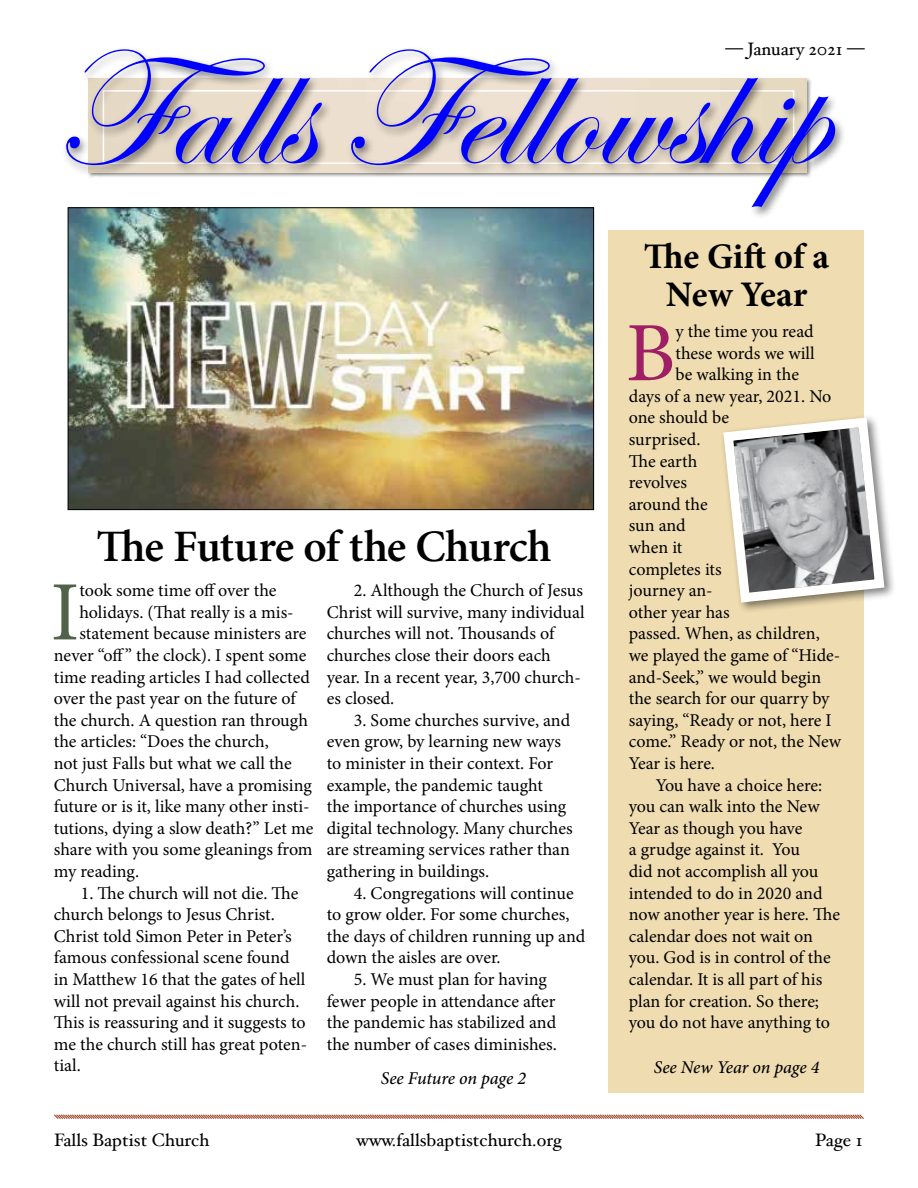
<style>
.page{position:relative;width:918px;height:1188px;background:#fff}
.page>*{position:absolute;margin:0;border:0;box-sizing:border-box;transform-origin:0 0}
.t1{font:168px "Edwardian Script ITC";color:#00f}
.t2{font:84.45px "Minion Pro";color:#9e1f63}
.t3{font:84.45px "Minion Pro";color:#50624a}
.t4{font:600 45px "Minion Pro";letter-spacing:-.025em;color:#000}
.t5{font:700 36px/37.5px "Minion Pro";letter-spacing:-.005em;color:#000;text-align:center}
.t6{font:18px/21.6px "Minion Pro";letter-spacing:-.005em;color:#000}
.t7{font:18px "Hoefler Text";color:#000}
.t8{font:italic 500 18px "Minion Pro";letter-spacing:-.01em;color:#000}
</style>
<div class="page">
<div style="left:61px;top:46px;width:785px;height:173px;background:#000;opacity:.5"></div>
<div style="left:608px;top:230px;width:256px;height:862px;background:#efdcb1"></div>
<svg style="left:54px;top:1114px;width:810px;height:5px"></svg>
<div style="left:720px;top:414px;width:176px;height:200px;background:#000;opacity:.5"></div>
<svg style="left:720px;top:414px;width:169px;height:194px"></svg>
<img style="left:70px;top:209px;width:522px;height:299px">
<div style="left:68px;top:207px;width:526px;height:303px;border:1px solid #000"></div>
<p class="t7" style="left:725px;top:38px;width:141px">— January 2021 —</p>
<h1 class="t1" style="left:56px;top:19px;width:770px">Falls Fellowship</h1>
<h3 class="t4" style="left:96px;top:516px;width:457px">The Future of the Church</h3>
<h2 class="t3" style="left:51px;top:556px;width:30px">I</h2>
<p class="t6" style="left:79px;top:580px;width:199px">took some time off over the</p>
<p class="t6" style="left:79px;top:601px;width:216px">holidays. (That really is a mis-</p>
<p class="t6" style="left:79px;top:623px;width:229px">statement because ministers are</p>
<p class="t6" style="left:54px;top:645px;width:254px">never “off” the clock). I spent some</p>
<p class="t6" style="left:54px;top:666px;width:258px">time reading articles I had collected</p>
<p class="t6" style="left:54px;top:688px;width:244px">over the past year on the future of</p>
<p class="t6" style="left:54px;top:709px;width:256px">the church. A question ran through</p>
<p class="t6" style="left:54px;top:731px;width:217px">the articles: “Does the church,</p>
<p class="t6" style="left:54px;top:753px;width:240px">not just Falls but what we call the</p>
<p class="t6" style="left:54px;top:774px;width:260px">Church Universal, have a promising</p>
<p class="t6" style="left:54px;top:796px;width:257px">future or is it, like many other insti-</p>
<p class="t6" style="left:54px;top:817px;width:261px">tutions, dying a slow death?” Let me</p>
<p class="t6" style="left:54px;top:839px;width:260px">share with you some gleanings from</p>
<p class="t6" style="left:54px;top:861px;width:87px">my reading.</p>
<p class="t6" style="left:54px;top:882px;width:255px;text-indent:27px">1. The church will not die. The church belongs to Jesus Christ.<br>Christ told Simon Peter in Peter’s famous confessional scene found in Matthew 16 that the gates of hell will not prevail against his church.<br>This is reassuring and it suggests to me the church still has great poten&shy;tial.</p>
<p class="t6" style="left:327px;top:580px;width:259px;text-indent:27px">2. Although the Church of Jesus<br>Christ will survive, many individual churches will not. Thousands of churches close their doors each year. In a recent year, 3,700 church&shy;es closed.</p>
<p class="t6" style="left:327px;top:709px;width:247px;text-indent:27px">3. Some churches survive, and even grow, by learning new ways to minister in their context. For example, the pandemic taught<br>the importance of churches using digital technology. Many churches are streaming services rather than gathering in buildings.</p>
<p class="t6" style="left:327px;top:882px;width:260px;text-indent:27px">4. Congregations will continue to grow older. For some churches, the days of children running up and down the aisles are over.</p>
<p class="t6" style="left:327px;top:969px;width:232px;text-indent:27px">5. We must plan for having fewer people in attendance after the pandemic has stabilized and the number of cases diminishes.</p>
<p class="t8" style="left:381px;top:1066px;width:147px">See Future on page 2</p>
<h3 class="t5" style="left:644px;top:237px;width:187px">The Gift of a<br>New Year</h3>
<h2 class="t2" style="left:626px;top:297px;width:51px">B</h2>
<p class="t6" style="left:675px;top:321px;width:140px">y the time you read</p>
<p class="t6" style="left:675px;top:342px;width:141px">these words we will</p>
<p class="t6" style="left:675px;top:364px;width:125px">be walking in the</p>
<p class="t6" style="left:629px;top:385px;width:204px">days of a new year, 2021. No</p>
<p class="t6" style="left:629px;top:407px;width:102px">one should be</p>
<p class="t6" style="left:629px;top:429px;width:73px">surprised.</p>
<p class="t6" style="left:629px;top:450px;width:70px">The earth</p>
<p class="t6" style="left:629px;top:472px;width:60px">revolves</p>
<p class="t6" style="left:629px;top:493px;width:80px">around the</p>
<p class="t6" style="left:629px;top:515px;width:59px">sun and</p>
<p class="t6" style="left:629px;top:537px;width:55px">when it</p>
<p class="t6" style="left:629px;top:558px;width:94px">completes its</p>
<p class="t6" style="left:629px;top:580px;width:85px">journey an-</p>
<p class="t6" style="left:629px;top:601px;width:102px">other year has</p>
<p class="t6" style="left:629px;top:623px;width:193px">passed. When, as children,</p>
<p class="t6" style="left:629px;top:645px;width:213px">we played the game of “Hide-</p>
<p class="t6" style="left:629px;top:666px;width:194px">and-Seek,” we would begin</p>
<p class="t6" style="left:629px;top:688px;width:202px">the search for our quarry by</p>
<p class="t6" style="left:629px;top:709px;width:204px">saying, “Ready or not, here I</p>
<p class="t6" style="left:629px;top:731px;width:214px">come.” Ready or not, the New</p>
<p class="t6" style="left:629px;top:753px;width:88px">Year is here.</p>
<p class="t6" style="left:656px;top:774px;width:168px">You have a choice here:</p>
<p class="t6" style="left:629px;top:796px;width:192px">you can walk into the New</p>
<p class="t6" style="left:629px;top:817px;width:175px">Year as though you have</p>
<p class="t6" style="left:629px;top:839px;width:173px">a grudge against it. You</p>
<p class="t6" style="left:629px;top:861px;width:191px">did not accomplish all you</p>
<p class="t6" style="left:629px;top:882px;width:195px">intended to do in 2020 and</p>
<p class="t6" style="left:629px;top:904px;width:213px">now another year is here. The</p>
<p class="t6" style="left:629px;top:925px;width:186px">calendar does not wait on</p>
<p class="t6" style="left:629px;top:947px;width:203px">you. God is in control of the</p>
<p class="t6" style="left:629px;top:969px;width:195px">calendar. It is all part of his</p>
<p class="t6" style="left:629px;top:990px;width:192px">plan for creation. So there;</p>
<p class="t6" style="left:629px;top:1012px;width:203px">you do not have anything to</p>
<p class="t8" style="left:654px;top:1055px;width:167px">See New Year on page 4</p>
<p class="t7" style="left:54px;top:1129px;width:157px">Falls Baptist Church</p>
<p class="t7" style="left:356px;top:1129px;width:207px">www.fallsbaptistchurch.org</p>
<p class="t7" style="left:815px;top:1129px;width:49px">Page 1</p>
</div>
